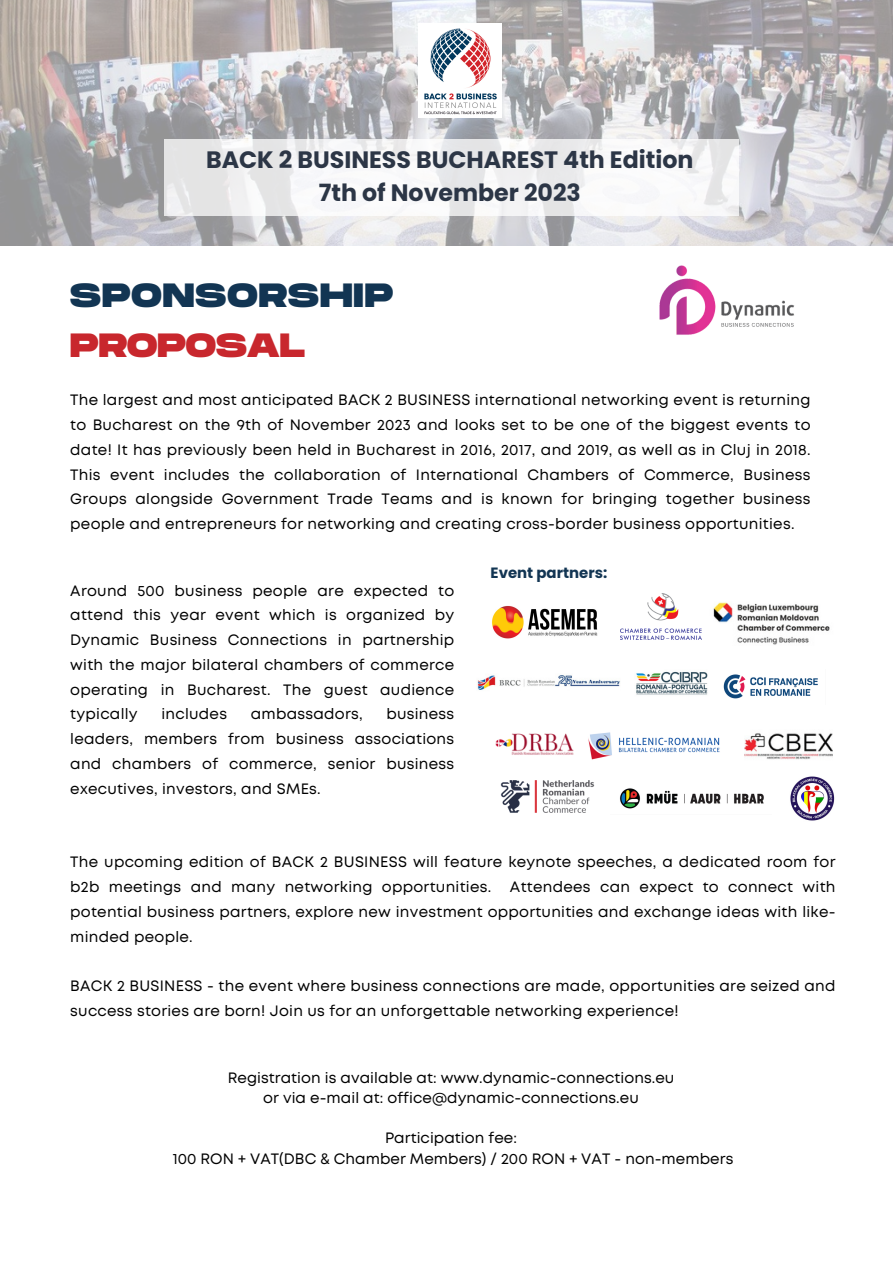
<style>
.page{position:relative;width:893px;height:1264px;background:#fff}
.page>*{position:absolute;margin:0;border:0;box-sizing:border-box;transform-origin:0 0}
.t1{font:800 33.6px "Monument Extended";letter-spacing:.03em;color:#123553}
.t2{font:800 33.6px "Monument Extended";color:#c8272d}
.t3{font:700 23.7px "Poppins";color:#2c3646}
.t4{font:15px/24.8px "Mont";letter-spacing:.02em;color:#000;text-align:justify}
.t5{font:700 14.85px "Poppins";color:#123553}
</style>
<div class="page">
<img style="left:0;top:0;width:892px;height:245px">
<img style="left:418px;top:24px;width:83px;height:93px">
<svg style="left:164px;top:139px;width:574px;height:77px;fill:#f5f5f7"></svg>
<img style="left:790px;top:776px;width:45px;height:45px">
<img style="left:713px;top:602px;width:117px;height:43px">
<img style="left:636px;top:671px;width:72px;height:24px">
<img style="left:588px;top:732px;width:132px;height:28px">
<img style="left:621px;top:593px;width:80px;height:46px">
<img style="left:723px;top:674px;width:95px;height:25px">
<img style="left:492px;top:606px;width:106px;height:33px">
<img style="left:495px;top:733px;width:79px;height:22px">
<img style="left:744px;top:733px;width:88px;height:27px">
<img style="left:500px;top:780px;width:94px;height:33px">
<img style="left:620px;top:788px;width:144px;height:21px">
<img style="left:659px;top:265px;width:135px;height:70px">
<img style="left:477px;top:675px;width:143px;height:15px">
<p class="t3" style="left:206px;top:143px;width:489px">BACK 2 BUSINESS BUCHAREST 4th Edition</p>
<p class="t3" style="left:319px;top:176px;width:264px">7th of November 2023</p>
<p class="t1" style="left:70px;top:277px;width:324px">SPONSORSHIP</p>
<p class="t2" style="left:70px;top:326px;width:236px">PROPOSAL</p>
<p class="t4" style="left:70px;top:389px;width:741px">The largest and most anticipated BACK 2 BUSINESS international networking event is returning to Bucharest on the 9th of November 2023 and looks set to be one of the biggest events to date! It has previously been held in Bucharest in 2016, 2017, and 2019, as well as in Cluj in 2018.<br>This event includes the collaboration of International Chambers of Commerce, Business Groups alongside Government Trade Teams and is known for bringing together business people and entrepreneurs for networking and creating cross-border business opportunities.</p>
<p class="t4" style="left:70px;top:579px;width:385px">Around 500 business people are expected to attend this year event which is organized by Dynamic Business Connections in partnership with the major bilateral chambers of commerce operating in Bucharest. The guest audience typically</p>
<p class="t4" style="left:70px;top:702px;width:385px;text-indent:316px">business leaders, members from business associations and chambers of commerce, senior business executives, investors, and SMEs.</p>
<p class="t4" style="left:161px;top:702px;width:67px">includes</p>
<p class="t4" style="left:251px;top:702px;width:113px">ambassadors,</p>
<p class="t5" style="left:490px;top:562px;width:118px">Event partners:</p>
<p class="t4" style="left:70px;top:850px;width:766px">The upcoming edition of BACK 2 BUSINESS will feature keynote speeches, a dedicated room for b2b meetings and many networking opportunities. Attendees can expect to connect with potential business partners, explore new investment opportunities and exchange ideas with like&shy;minded people.</p>
<p class="t4" style="left:70px;top:974px;width:766px">BACK 2 BUSINESS - the event where business connections are made, opportunities are seized and success stories are born! Join us for an unforgettable networking experience!</p>
<p class="t4" style="left:228px;top:1066px;width:448px">Registration is available at: www.dynamic-connections.eu</p>
<p class="t4" style="left:263px;top:1086px;width:377px">or via e-mail at: office@dynamic-connections.eu</p>
<p class="t4" style="left:385px;top:1126px;width:133px">Participation fee:</p>
<p class="t4" style="left:173px;top:1147px;width:562px">100 RON + VAT(DBC &amp; Chamber Members) / 200 RON + VAT - non-members</p>
</div>
